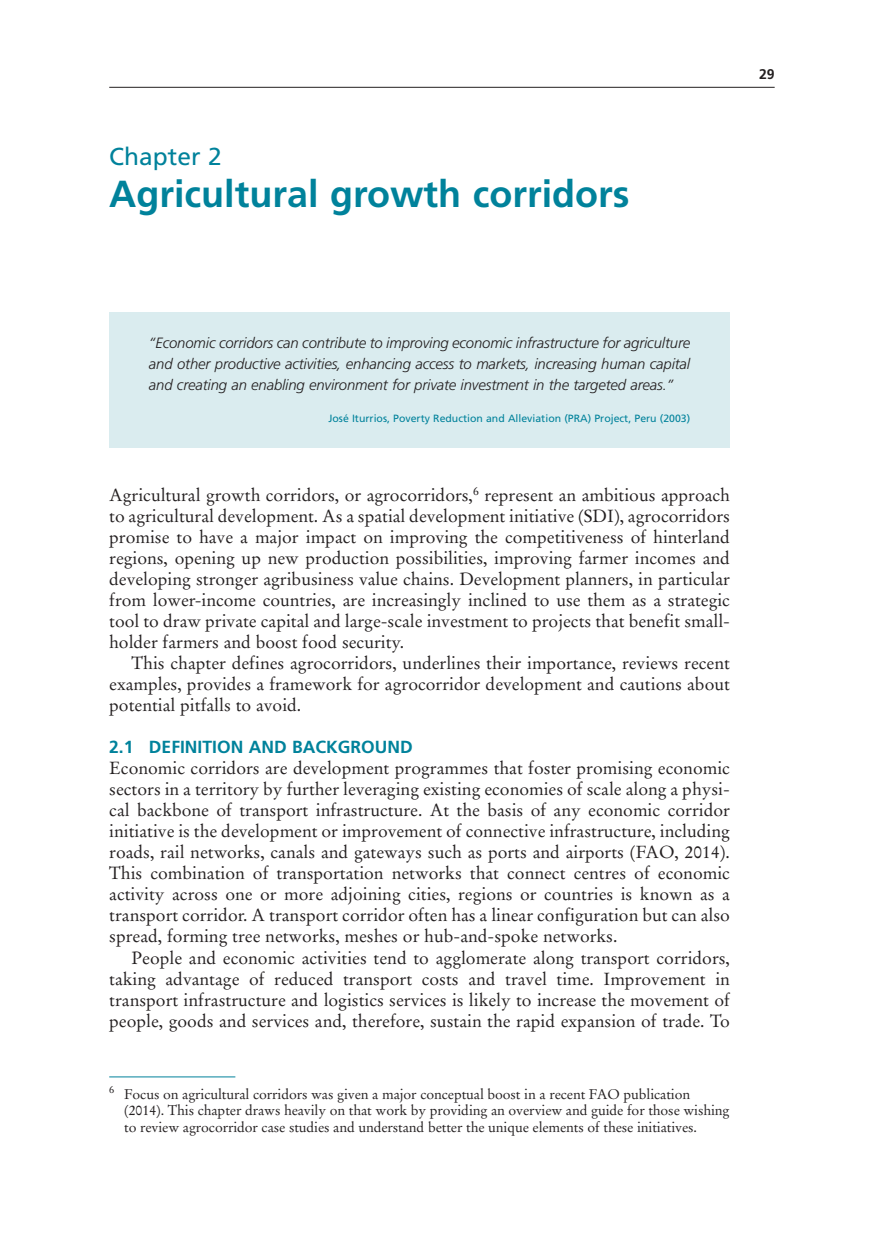
<style>
.page{position:relative;width:874px;height:1241px;background:#fff}
.page>*{position:absolute;margin:0;border:0;box-sizing:border-box;transform-origin:0 0}
.t1{font:700 37.62px "Frutiger LT Std";color:#00829b}
.t2{font:24.5px "Frutiger LT Std";color:#00829b}
.t3{font:17.5px/21px "Stempel Garamond LT Std";color:#231f20;text-align:justify}
.t4{font:700 17.5px "Frutiger LT Std";color:#00829b}
.t5{font:italic 300 14.88px/21px "Frutiger LT Std";letter-spacing:-.01em;color:#231f20;text-align:justify}
.t6{font:14px/16.6px "Stempel Garamond LT Std";letter-spacing:-.01em;color:#231f20}
.t7{font:700 14px "Frutiger LT Std";color:#231f20}
.t8{font:10.5px "Frutiger LT Std";color:#00829b}
</style>
<div class="page">
<hr style="left:109px;top:87px;width:665px;height:1px;background:#231f20">
<hr style="left:109px;top:1076px;width:126px;height:1px;background:#00829b">
<div style="left:109px;top:312px;width:620px;height:135px;background:#daecef"></div>
<h2 class="t2" style="left:109px;top:142px;width:114px">Chapter 2</h2>
<h1 class="t1" style="left:109px;top:172px;width:521px">Agricultural growth corridors</h1>
<p class="t7" style="left:758px;top:66px;width:17px">29</p>
<p class="t5" style="left:149px;top:332px;width:542px">“Economic corridors can contribute to improving economic infrastructure for agriculture and other productive activities, enhancing access to markets, increasing human capital and creating an enabling environment for private investment in the targeted areas.”</p>
<p class="t8" style="left:328px;top:412px;width:363px">José Iturrios, Poverty Reduction and Alleviation (PRA) Project, Peru (2003)</p>
<p class="t3" style="left:109px;top:484px;width:622px">Agricultural growth corridors, or agrocorridors,<sup>6</sup> represent an ambitious approach to agricultural development. As a spatial development initiative (SDI), agrocorridors promise to have a major impact on improving the competitiveness of hinterland regions, opening up new production possibilities, improving farmer incomes and developing stronger agribusiness value chains. Development planners, in particular from lower-income countries, are increasingly inclined to use them as a strategic tool to draw private capital and large-scale investment to projects that benefit small&shy;holder farmers and boost food security.</p>
<p class="t3" style="left:109px;top:652px;width:622px;text-indent:22px">This chapter defines agrocorridors, underlines their importance, reviews recent examples, provides a framework for agrocorridor development and cautions about potential pitfalls to avoid.</p>
<p class="t4" style="left:109px;top:736px;width:305px">2.1 DEFINITION AND BACKGROUND</p>
<p class="t3" style="left:109px;top:757px;width:622px">Economic corridors are development programmes that foster promising economic sectors in a territory by further leveraging existing economies of scale along a physi&shy;cal backbone of transport infrastructure. At the basis of any economic corridor initiative is the development or improvement of connective infrastructure, including roads, rail networks, canals and gateways such as ports and airports (FAO, 2014).<br>This combination of transportation networks that connect centres of economic activity across one or more adjoining cities, regions or countries is known as a transport corridor. A transport corridor often has a linear configuration but can also spread, forming tree networks, meshes or hub-and-spoke networks.</p>
<p class="t3" style="left:109px;top:946px;width:622px;text-indent:22px">People and economic activities tend to agglomerate along transport corridors, taking advantage of reduced transport costs and travel time. Improvement in transport infrastructure and logistics services is likely to increase the movement of people, goods and services and, therefore, sustain the rapid expansion of trade. To</p>
<p class="t6" style="left:124px;top:1085px;width:606px;text-indent:-15px"><sup>6</sup> Focus on agricultural corridors was given a major conceptual boost in a recent FAO publication (2014). This chapter draws heavily on that work by providing an overview and guide for those wishing to review agrocorridor case studies and understand better the unique elements of these initiatives.</p>
</div>
